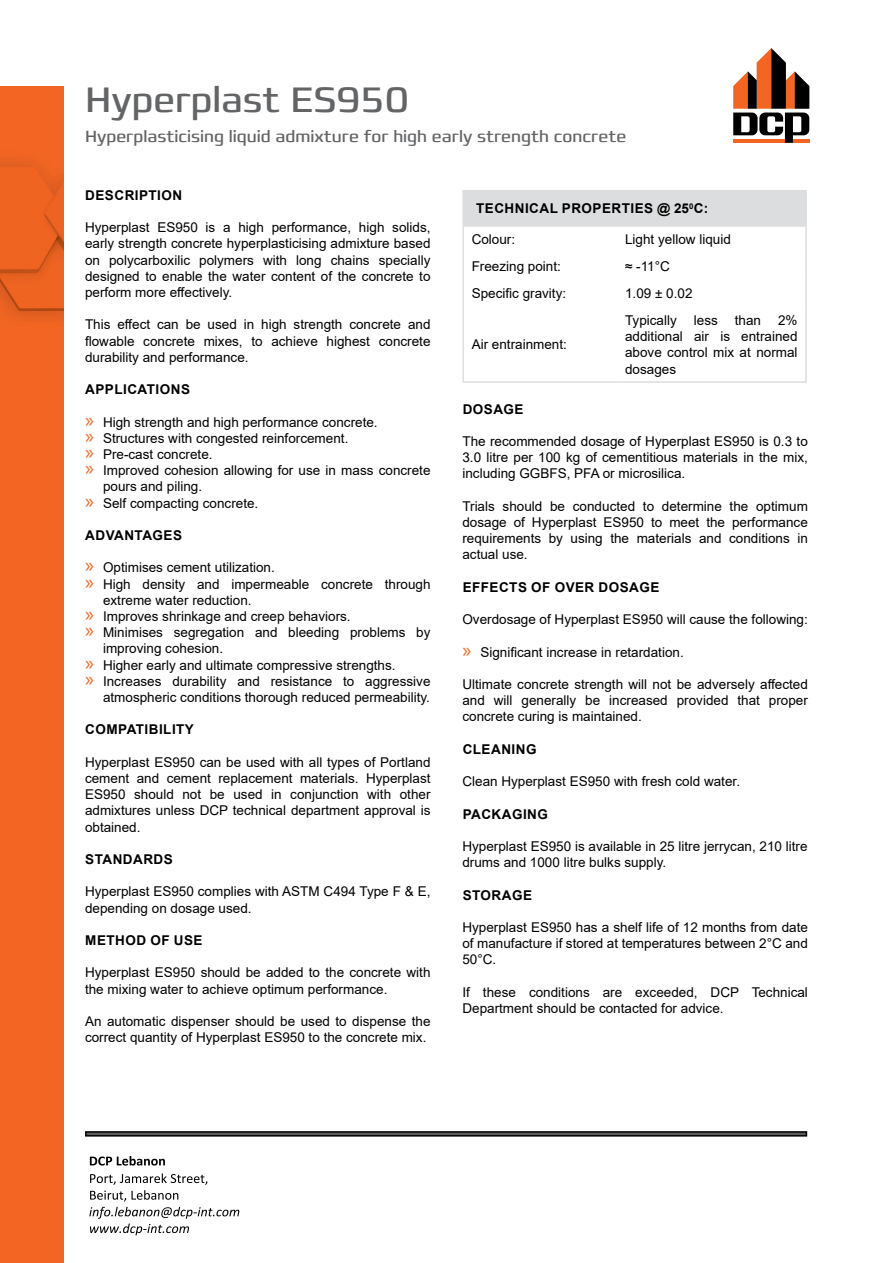
<style>
.page{position:relative;width:893px;height:1263px;background:#fff}
.page>*{position:absolute;margin:0;border:0;box-sizing:border-box;transform-origin:0 0}
.t1{font:36px "Francker CYR";color:#636466}
.t2{font:16.5px "Francker CYR";color:#636466}
.t3{font:13.5px/16.2px "Arial";color:#000;text-align:justify}
.t4{font:700 13.5px "Arial";letter-spacing:.035em;color:#000}
.s1{font-family:"Myriad Pro";font-size:21px;color:#f26522}
</style>
<div class="page">
<div style="left:85px;top:1131px;width:722px;height:5px;border:2px solid #000"></div>
<svg style="left:90px;top:1156px;width:75px;height:9px"></svg>
<svg style="left:90px;top:1173px;width:117px;height:28px"></svg>
<svg style="left:89px;top:1207px;width:150px;height:28px"></svg>
<div style="left:463px;top:191px;width:343px;height:35px;background:#dcddde"></div>
<hr style="left:462px;top:227px;width:2px;height:26px;background:#dcddde">
<hr style="left:805px;top:227px;width:2px;height:26px;background:#dcddde">
<hr style="left:462px;top:253px;width:2px;height:27px;background:#dcddde">
<hr style="left:805px;top:253px;width:2px;height:27px;background:#dcddde">
<hr style="left:462px;top:280px;width:2px;height:27px;background:#dcddde">
<hr style="left:805px;top:280px;width:2px;height:27px;background:#dcddde">
<hr style="left:462px;top:307px;width:2px;height:74px;background:#dcddde">
<hr style="left:805px;top:307px;width:2px;height:74px;background:#dcddde">
<hr style="left:462px;top:381px;width:155px;height:2px;background:#dcddde">
<hr style="left:617px;top:381px;width:190px;height:2px;background:#dcddde">
<hr style="left:462px;top:190px;width:155px;height:1px;background:#dcddde">
<hr style="left:462px;top:191px;width:2px;height:34px;background:#dcddde">
<hr style="left:617px;top:190px;width:190px;height:1px;background:#dcddde">
<hr style="left:805px;top:191px;width:2px;height:34px;background:#dcddde">
<hr style="left:462px;top:225px;width:155px;height:2px;background:#dcddde">
<hr style="left:617px;top:225px;width:190px;height:2px;background:#dcddde">
<svg style="left:733px;top:48px;width:76px;height:95px"></svg>
<div style="left:0;top:86px;width:64px;height:1177px;background:#f26522"></div>
<img style="left:0;top:161px;width:64px;height:158px">
<h1 class="t1" style="left:85px;top:77px;width:326px">Hyperplast ES950</h1>
<p class="t2" style="left:85px;top:126px;width:543px">Hyperplasticising liquid admixture for high early strength concrete</p>
<p class="t4" style="left:85px;top:185px;width:98px">DESCRIPTION</p>
<p class="t3" style="left:85px;top:219px;width:347px">Hyperplast ES950 is a high performance, high solids, early strength concrete hyperplasticising admixture based on polycarboxilic polymers with long chains specially designed to enable the water content of the concrete to perform more effectively.</p>
<p class="t3" style="left:85px;top:316px;width:347px">This effect can be used in high strength concrete and flowable concrete mixes, to achieve highest concrete durability and performance.</p>
<p class="t4" style="left:85px;top:380px;width:106px">APPLICATIONS</p>
<p class="t3" style="left:85px;top:414px;width:294px"><span class="s1">»</span> High strength and high performance concrete.</p>
<p class="t3" style="left:85px;top:430px;width:265px"><span class="s1">»</span> Structures with congested reinforcement.</p>
<p class="t3" style="left:85px;top:446px;width:129px"><span class="s1">»</span> Pre-cast concrete.</p>
<p class="t3" style="left:85px;top:462px;width:347px"><span class="s1">»</span> Improved cohesion allowing for use in mass concrete</p>
<p class="t3" style="left:103px;top:478px;width:101px">pours and piling.</p>
<p class="t3" style="left:85px;top:495px;width:175px"><span class="s1">»</span> Self compacting concrete.</p>
<p class="t4" style="left:85px;top:526px;width:98px">ADVANTAGES</p>
<p class="t3" style="left:85px;top:559px;width:191px"><span class="s1">»</span> Optimises cement utilization.</p>
<p class="t3" style="left:85px;top:576px;width:347px"><span class="s1">»</span> High density and impermeable concrete through</p>
<p class="t3" style="left:103px;top:592px;width:150px">extreme water reduction.</p>
<p class="t3" style="left:85px;top:608px;width:267px"><span class="s1">»</span> Improves shrinkage and creep behaviors.</p>
<p class="t3" style="left:85px;top:624px;width:347px"><span class="s1">»</span> Minimises segregation and bleeding problems by</p>
<p class="t3" style="left:103px;top:640px;width:122px">improving cohesion.</p>
<p class="t3" style="left:85px;top:657px;width:312px"><span class="s1">»</span> Higher early and ultimate compressive strengths.</p>
<p class="t3" style="left:85px;top:673px;width:347px"><span class="s1">»</span> Increases durability and resistance to aggressive</p>
<p class="t3" style="left:103px;top:689px;width:328px">atmospheric conditions thorough reduced permeability.</p>
<p class="t4" style="left:85px;top:720px;width:110px">COMPATIBILITY</p>
<p class="t3" style="left:85px;top:754px;width:347px">Hyperplast ES950 can be used with all types of Portland cement and cement replacement materials. Hyperplast ES950 should not be used in conjunction with other admixtures unless DCP technical department approval is obtained.</p>
<p class="t4" style="left:85px;top:850px;width:89px">STANDARDS</p>
<p class="t3" style="left:85px;top:883px;width:347px">Hyperplast ES950 complies with ASTM C494 Type F &amp; E, depending on dosage used.</p>
<p class="t4" style="left:85px;top:931px;width:119px">METHOD OF USE</p>
<p class="t3" style="left:85px;top:964px;width:347px">Hyperplast ES950 should be added to the concrete with the mixing water to achieve optimum performance.</p>
<p class="t3" style="left:85px;top:1013px;width:347px">An automatic dispenser should be used to dispense the correct quantity of Hyperplast ES950 to the concrete mix.</p>
<p class="t4" style="left:476px;top:199px;width:234px">TECHNICAL PROPERTIES @ 25<sup>0</sup>C:</p>
<p class="t3" style="left:472px;top:231px;width:45px">Colour:</p>
<p class="t3" style="left:625px;top:231px;width:107px">Light yellow liquid</p>
<p class="t3" style="left:472px;top:258px;width:91px">Freezing point:</p>
<p class="t3" style="left:625px;top:258px;width:46px">≈ -11°C</p>
<p class="t3" style="left:472px;top:285px;width:96px">Specific gravity:</p>
<p class="t3" style="left:625px;top:285px;width:69px">1.09 ± 0.02</p>
<p class="t3" style="left:472px;top:336px;width:97px">Air entrainment:</p>
<p class="t3" style="left:625px;top:312px;width:174px;text-indent:153px">2% additional air is entrained above control mix at normal dosages</p>
<p class="t3" style="left:625px;top:312px;width:53px">Typically</p>
<p class="t3" style="left:694px;top:312px;width:26px">less</p>
<p class="t3" style="left:735px;top:312px;width:28px">than</p>
<p class="t4" style="left:463px;top:399px;width:62px">DOSAGE</p>
<p class="t3" style="left:462px;top:433px;width:347px">The recommended dosage of Hyperplast ES950 is 0.3 to 3.0 litre per 100 kg of cementitious materials in the mix, including GGBFS, PFA or microsilica.</p>
<p class="t3" style="left:462px;top:498px;width:347px">Trials should be conducted to determine the optimum dosage of Hyperplast ES950 to meet the performance requirements by using the materials and conditions in actual use.</p>
<p class="t4" style="left:463px;top:577px;width:198px">EFFECTS OF OVER DOSAGE</p>
<p class="t3" style="left:462px;top:611px;width:347px">Overdosage of Hyperplast ES950 will cause the following:</p>
<p class="t3" style="left:462px;top:644px;width:223px"><span class="s1">»</span> Significant increase in retardation.</p>
<p class="t3" style="left:462px;top:676px;width:347px">Ultimate concrete strength will not be adversely affected and will generally be increased provided that proper concrete curing is maintained.</p>
<p class="t4" style="left:463px;top:739px;width:75px">CLEANING</p>
<p class="t3" style="left:462px;top:773px;width:279px">Clean Hyperplast ES950 with fresh cold water.</p>
<p class="t4" style="left:463px;top:804px;width:87px">PACKAGING</p>
<p class="t3" style="left:462px;top:838px;width:347px">Hyperplast ES950 is available in 25 litre jerrycan, 210 litre drums and 1000 litre bulks supply.</p>
<p class="t4" style="left:463px;top:885px;width:71px">STORAGE</p>
<p class="t3" style="left:462px;top:919px;width:347px">Hyperplast ES950 has a shelf life of 12 months from date of manufacture if stored at temperatures between 2°C and 50°C.</p>
<p class="t3" style="left:462px;top:984px;width:347px">If these conditions are exceeded, DCP Technical<br>Department should be contacted for advice.</p>
</div>
